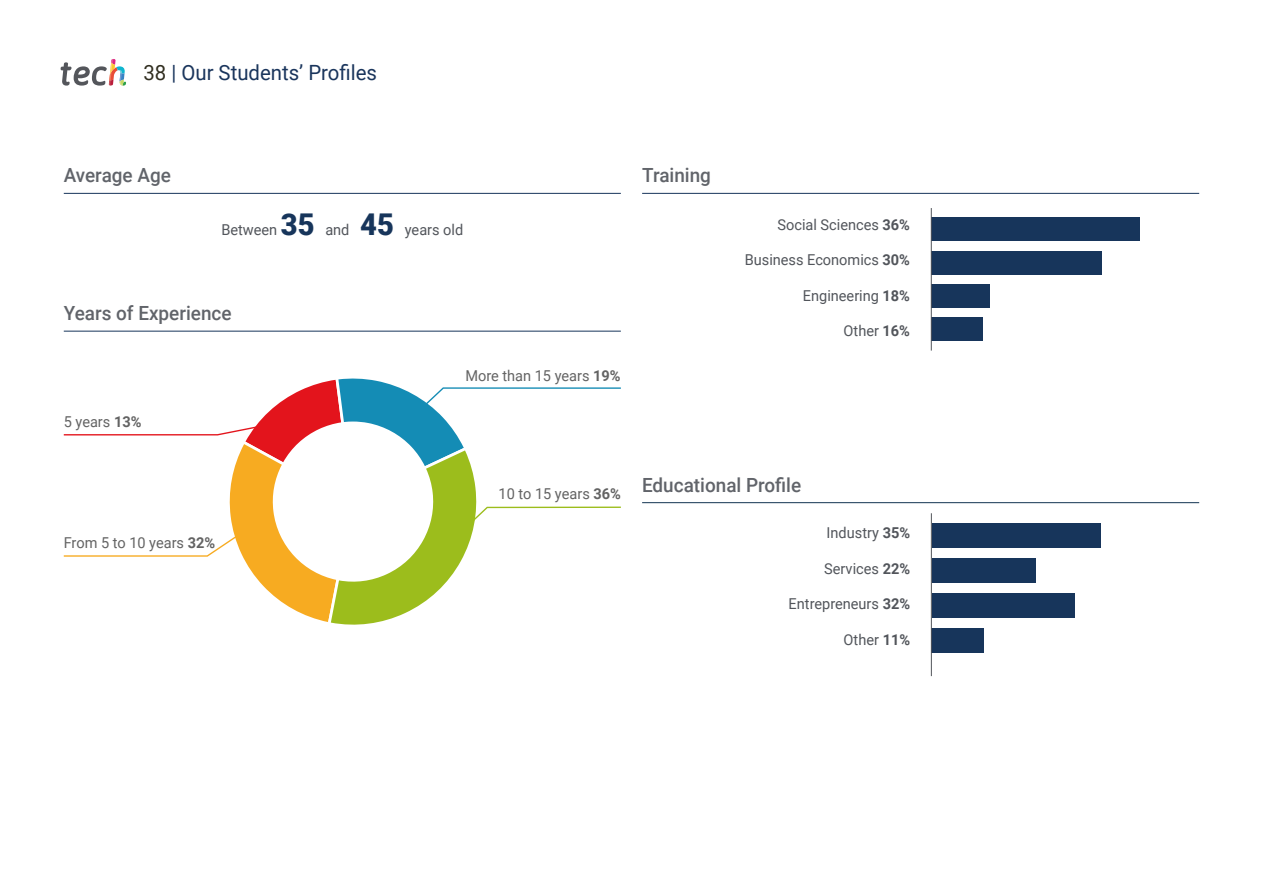
<style>
.page{position:relative;width:1263px;height:893px;background:#fff}
.page>*{position:absolute;margin:0;border:0;box-sizing:border-box;transform-origin:0 0}
.t1{font:21px "Roboto";color:#1a355c}
.t2{font:500 19.5px "Roboto";color:#61646a}
.t3{font:15px "Roboto";color:#52555b}
.t4{font:15px "Roboto";color:#636363}
.s1{color:#312e20}
.s2{font-weight:900;font-size:30px;color:#17355b}
.s3{font-weight:700}
</style>
<div class="page">
<svg style="left:61px;top:59px;width:65px;height:27px"></svg>
<hr style="left:64px;top:193px;width:557px;height:1px;background:#17355b">
<hr style="left:642px;top:193px;width:557px;height:1px;background:#17355b">
<div style="left:931px;top:217px;width:209px;height:24px;background:#17355b"></div>
<div style="left:931px;top:251px;width:170px;height:23px;background:#17355b"></div>
<div style="left:931px;top:284px;width:59px;height:24px;background:#17355b"></div>
<div style="left:931px;top:318px;width:52px;height:23px;background:#17355b"></div>
<hr style="left:931px;top:208px;width:1px;height:143px;background:#52555b">
<hr style="left:642px;top:502px;width:557px;height:1px;background:#123352">
<div style="left:932px;top:524px;width:168px;height:24px;background:#17355b"></div>
<div style="left:932px;top:558px;width:103px;height:25px;background:#17355b"></div>
<div style="left:932px;top:593px;width:142px;height:25px;background:#17355b"></div>
<div style="left:931px;top:628px;width:52px;height:25px;background:#17355b"></div>
<hr style="left:931px;top:513px;width:1px;height:163px;background:#52555b">
<hr style="left:64px;top:331px;width:557px;height:1px;background:#17355b">
<svg style="left:64px;top:378px;width:557px;height:247px"></svg>
<h1 class="t1" style="left:144px;top:57px;width:235px"><span class="s1">38</span> | Our Students’ Profiles</h1>
<h2 class="t2" style="left:64px;top:161px;width:109px">Average Age</h2>
<p class="t3" style="left:221px;top:219px;width:243px">Between <span class="s2">35</span> and <span class="s2">45</span> years old</p>
<h2 class="t2" style="left:64px;top:300px;width:169px">Years of Experience</h2>
<p class="t4" style="left:64px;top:411px;width:79px">5 years <span class="s3">13%</span></p>
<p class="t4" style="left:64px;top:532px;width:153px">From 5 to 10 years <span class="s3">32%</span></p>
<p class="t4" style="left:465px;top:365px;width:157px">More than 15 years <span class="s3">19%</span></p>
<p class="t4" style="left:499px;top:483px;width:124px">10 to 15 years <span class="s3">36%</span></p>
<h2 class="t2" style="left:642px;top:161px;width:70px">Training</h2>
<p class="t3" style="left:777px;top:214px;width:134px">Social Sciences <span class="s3">36%</span></p>
<p class="t3" style="left:745px;top:249px;width:167px">Business Economics <span class="s3">30%</span></p>
<p class="t3" style="left:803px;top:285px;width:109px">Engineering <span class="s3">18%</span></p>
<p class="t3" style="left:843px;top:320px;width:68px">Other <span class="s3">16%</span></p>
<h2 class="t2" style="left:642px;top:471px;width:161px">Educational Profile</h2>
<p class="t3" style="left:827px;top:522px;width:85px">Industry <span class="s3">35%</span></p>
<p class="t3" style="left:824px;top:558px;width:87px">Services <span class="s3">22%</span></p>
<p class="t3" style="left:789px;top:593px;width:123px">Entrepreneurs <span class="s3">32%</span></p>
<p class="t3" style="left:844px;top:629px;width:68px">Other <span class="s3">11%</span></p>
</div>
